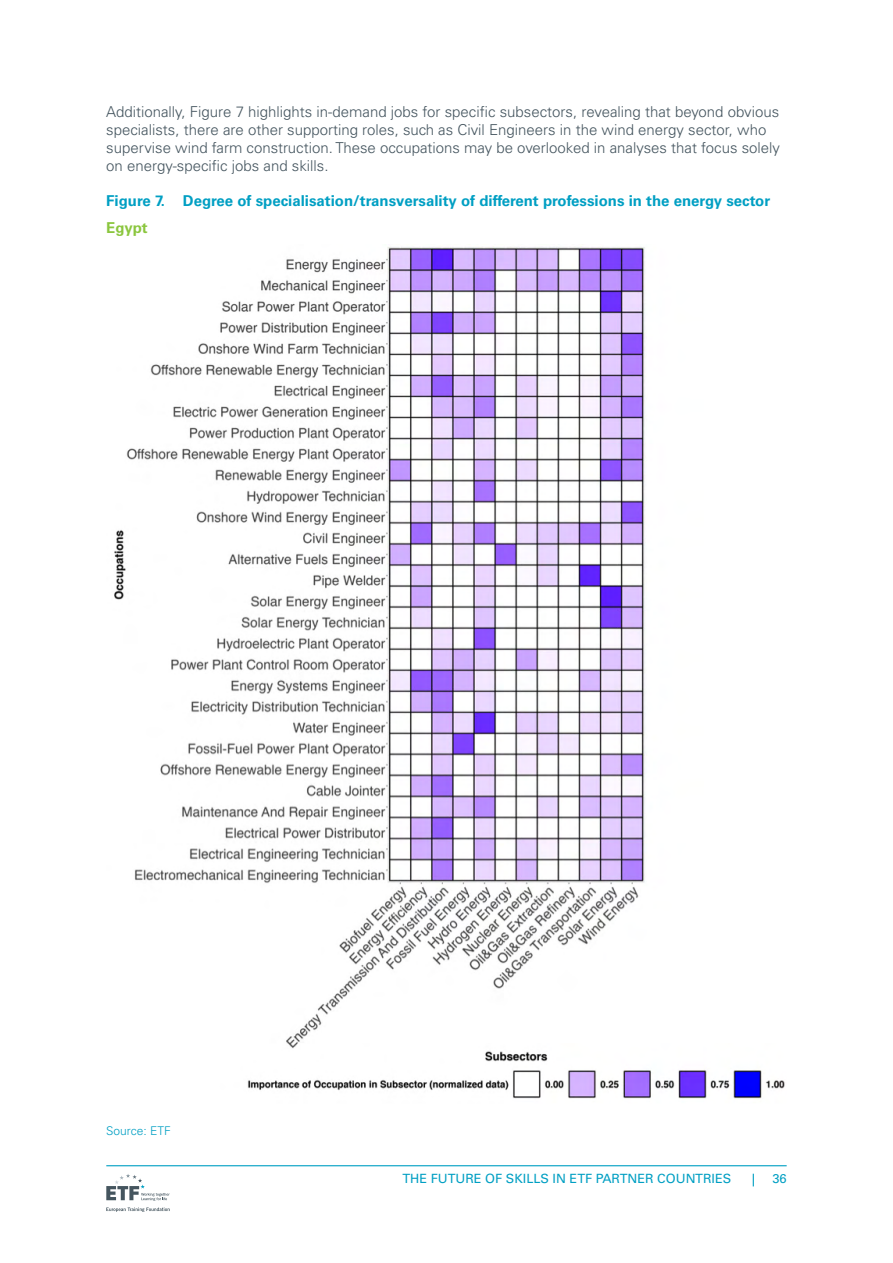
<style>
.page{position:relative;width:893px;height:1263px;background:#fff}
.page>*{position:absolute;margin:0;border:0;box-sizing:border-box;transform-origin:0 0}
.Body_text{font:300 15px/18px "Univers LT Std";color:#45555f}
.Figure_title{font:700 15px "Univers LT Std";color:#009fc3}
.Figure_sub-title{font:700 15px "Univers LT Std";color:#8bc63e}
.t1{font:12.75px "Univers LT Std";color:#009fc3}
.Source{font:300 12px "Univers LT Std";color:#009fc3}
</style>
<div class="page">
<svg style="left:106px;top:1207px;width:64px;height:5px"></svg>
<svg style="left:106px;top:1174px;width:64px;height:27px"></svg>
<hr style="left:106px;top:1165px;width:681px;height:1px;background:#009fc3">
<svg style="left:753px;top:1174px;width:1px;height:12px"></svg>
<img style="left:114px;top:246px;width:671px;height:853px">
<p class="Body_text" style="left:106px;top:103px;width:675px">Additionally, Figure 7 highlights in-demand jobs for specific subsectors, revealing that beyond obvious specialists, there are other supporting roles, such as Civil Engineers in the wind energy sector, who supervise wind farm construction. These occupations may be overlooked in analyses that focus solely on energy-specific jobs and skills.</p>
<p class="Figure_title" style="left:106px;top:192px;width:665px">Figure 7. Degree of specialisation/transversality of different professions in the energy sector</p>
<p class="Figure_sub-title" style="left:106px;top:219px;width:43px">Egypt</p>
<p class="Source" style="left:106px;top:1123px;width:66px">Source: ETF</p>
<p class="t1" style="left:402px;top:1171px;width:330px">THE FUTURE OF SKILLS IN ETF PARTNER COUNTRIES</p>
<p class="t1" style="left:772px;top:1171px;width:16px">36</p>
</div>
